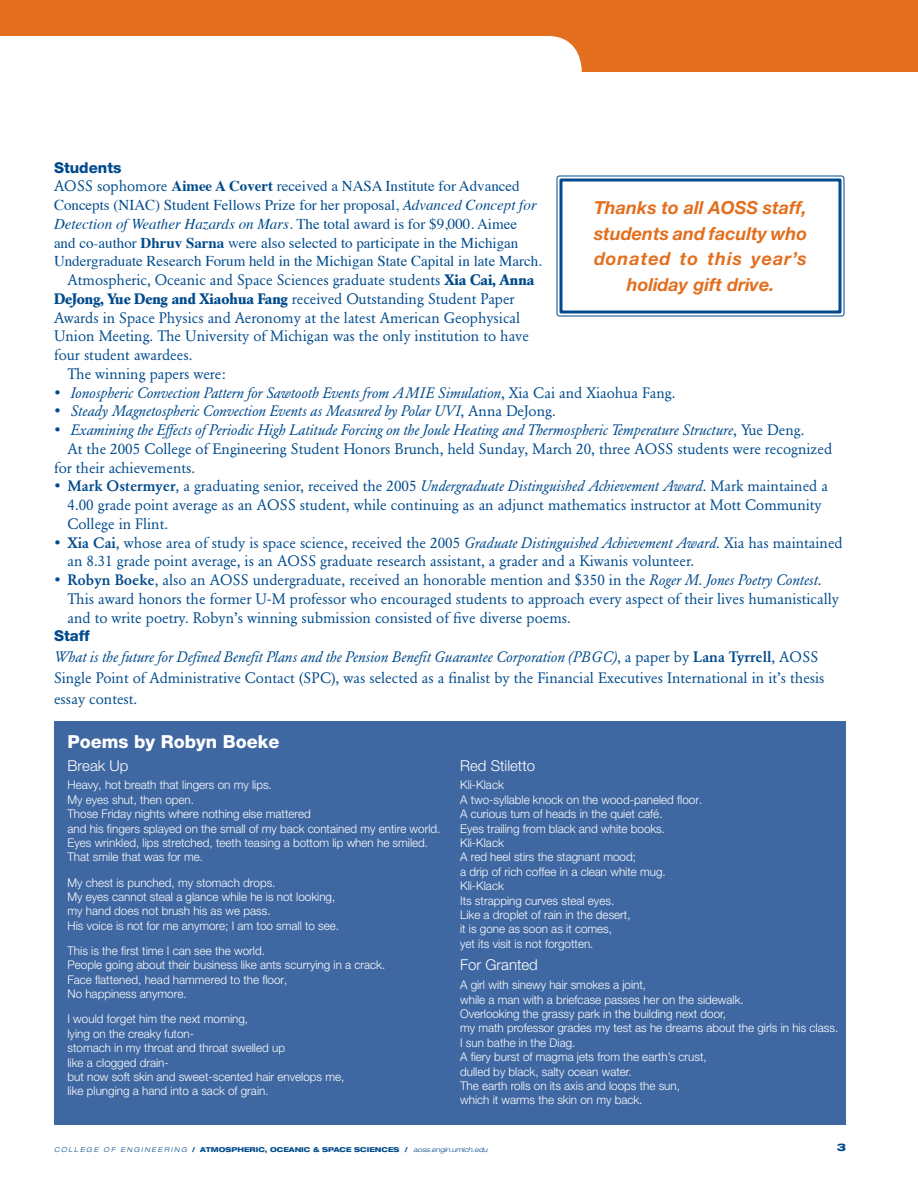
<style>
.page{position:relative;width:918px;height:1188px;background:#fff}
.page>*{position:absolute;margin:0;border:0;box-sizing:border-box;transform-origin:0 0}
.t1{font:italic 700 18px/25.5px "Helvetica Neue LT Std";color:#e36f1e;text-align:center}
.t2{font:800 18px "Helvetica Neue LT Std";color:#fff}
.t3{font:15px/18.8px "Garamond BE";color:#004b8d}
.t4{font:15px/18.8px "Times";color:#004b8d}
.t5{font:italic 15px "Garamond BE";color:#004b8d}
.t6{font:300 15px "Helvetica Neue LT Std";color:#fff}
.t7{font:800 15px "Helvetica Neue LT Std";color:#004b8d}
.t8{font:300 12px/14.4px "Helvetica Neue LT Std";color:#fff}
.t9{font:800 expanded 10.5px "Helvetica Neue LT Std";color:#004b8d}
.t10{font:italic 300 expanded 6.75px "Helvetica Neue LT Std";color:#004b8d}
.t11{font:italic 300 expanded 6.75px "Helvetica Neue LT Std";letter-spacing:.25em;color:#004b8d}
.t12{font:800 expanded 6.75px "Helvetica Neue LT Std";color:#004b8d}
.s1{font-family:"Garamond BE"}
.s2{font-weight:700}
.s3{font-style:italic}
.s4{font-style:normal}
.s5{font-weight:500}
.s6{font-weight:800;font-style:normal}
</style>
<div class="page">
<div style="left:0;top:0;width:918px;height:72px;background:#e36f1e"></div>
<div style="left:0;top:36px;width:216px;height:72px;background:#fff"></div>
<div style="left:108px;top:36px;width:474px;height:72px;background:#fff;border-radius:34px"></div>
<div style="left:557px;top:176px;width:288px;height:141px;border:1px solid #004b8d;border-radius:2px"></div>
<div style="left:560px;top:178px;width:282px;height:136px;border:3px solid #004b8d"></div>
<div style="left:54px;top:721px;width:792px;height:42px;background:#3f67a2"></div>
<div style="left:54px;top:760px;width:792px;height:365px;background:#3f67a2"></div>
<p class="t7" style="left:54px;top:158px;width:69px">Students</p>
<p class="t4" style="left:54px;top:176px;width:489px"><span class="s1">AOSS sophomore</span> <span class="s2">Aimee A Covert</span> received a NASA Institute for Advanced Concepts (NIAC) Student Fellows Prize for her proposal, <span class="s3">Advanced Concept for Detection of Weather Hazards on Mars.</span> The total award is for $9,000. Aimee and co-author <span class="s2">Dhruv Sarna</span> were also selected to participate in the Michigan Undergraduate Research Forum held in the Michigan State Capital in late March.</p>
<p class="t3" style="left:68px;top:271px;width:468px">Atmospheric, Oceanic and Space Sciences graduate students <span class="s2">Xia Cai, Anna</span></p>
<p class="t3" style="left:54px;top:290px;width:462px"><span class="s2">DeJong, Yue Deng and Xiaohua Fang</span> received Outstanding Student Paper</p>
<p class="t3" style="left:54px;top:308px;width:468px">Awards in Space Physics and Aeronomy at the latest American Geophysical</p>
<p class="t3" style="left:54px;top:327px;width:477px">Union Meeting. The University of Michigan was the only institution to have</p>
<p class="t3" style="left:54px;top:346px;width:140px">four student awardees.</p>
<p class="t3" style="left:68px;top:365px;width:160px">The winning papers were:</p>
<p class="t5" style="left:54px;top:384px;width:623px">• Ionospheric Convection Pattern for Sawtooth Events from AMIE Simulation<span class="s4">, Xia Cai and Xiaohua Fang.</span></p>
<p class="t5" style="left:54px;top:403px;width:503px">• Steady Magnetospheric Convection Events as Measured by Polar UVI<span class="s4">, Anna DeJong.</span></p>
<p class="t5" style="left:54px;top:421px;width:752px">• Examining the Effects of Periodic High Latitude Forcing on the Joule Heating and Thermospheric Temperature Structure<span class="s4">, Yue Deng.</span></p>
<p class="t3" style="left:68px;top:440px;width:766px">At the 2005 College of Engineering Student Honors Brunch, held Sunday, March 20, three AOSS students were recognized</p>
<p class="t3" style="left:54px;top:458px;width:143px">for their achievements.</p>
<p class="t3" style="left:68px;top:477px;width:762px;text-indent:-14px">• <span class="s5">Mark Ostermyer</span>, a graduating senior, received the 2005 <span class="s3">Undergraduate Distinguished Achievement Award</span>. Mark maintained a<br>4.00 grade point average as an AOSS student, while continuing as an adjunct mathematics instructor at Mott Community<br>College in Flint.</p>
<p class="t3" style="left:68px;top:533px;width:777px;text-indent:-14px">• <span class="s5">Xia Cai</span>, whose area of study is space science, received the 2005 <span class="s3">Graduate Distinguished Achievement Award</span>. Xia has maintained an 8.31 grade point average, is an AOSS graduate research assistant, a grader and a Kiwanis volunteer.</p>
<p class="t3" style="left:68px;top:571px;width:773px;text-indent:-14px">• <span class="s5">Robyn Boeke</span>, also an AOSS undergraduate, received an honorable mention and $350 in the <span class="s3">Roger M. Jones Poetry Contest</span>.<br>This award honors the former U-M professor who encouraged students to approach every aspect of their lives humanistically and to write poetry. Robyn’s winning submission consisted of five diverse poems.</p>
<p class="t7" style="left:54px;top:627px;width:37px">Staff</p>
<p class="t3" style="left:54px;top:647px;width:772px;line-height:21px"><span class="s3">What is the future for Defined Benefit Plans and the Pension Benefit Guarantee Corporation (PBGC)</span>, a paper by <span class="s5">Lana Tyrrell</span>, AOSS<br>Single Point of Administrative Contact (SPC), was selected as a finalist by the Financial Executives International in it’s thesis essay contest.</p>
<h1 class="t1" style="left:594px;top:195px;width:215px">Thanks to all AOSS staff, students and faculty who donated to this year’s holiday gift drive.</h1>
<h1 class="t2" style="left:68px;top:730px;width:214px">Poems by Robyn Boeke</h1>
<p class="t6" style="left:68px;top:756px;width:62px">Break Up</p>
<p class="t8" style="left:68px;top:778px;width:374px">Heavy, hot breath that lingers on my lips.<br>My eyes shut, then open.<br>Those Friday nights where nothing else mattered<br>and his fingers splayed on the small of my back contained my entire world.<br>Eyes wrinkled, lips stretched, teeth teasing a bottom lip when he smiled.<br>That smile that was for me.</p>
<p class="t8" style="left:68px;top:875px;width:273px">My chest is punched, my stomach drops.<br>My eyes cannot steal a glance while he is not looking, my hand does not brush his as we pass.<br>His voice is not for me anymore; I am too small to see.</p>
<p class="t8" style="left:68px;top:943px;width:319px">This is the first time I can see the world.<br>People going about their business like ants scurrying in a crack.<br>Face flattened, head hammered to the floor,<br>No happiness anymore.</p>
<p class="t8" style="left:68px;top:1012px;width:278px">I would forget him the next morning,<br>lying on the creaky futon-<br>stomach in my throat and throat swelled up<br>like a clogged drain-<br>but now soft skin and sweet-scented hair envelops me, like plunging a hand into a sack of grain.</p>
<p class="t6" style="left:460px;top:756px;width:77px">Red Stiletto</p>
<p class="t8" style="left:460px;top:778px;width:244px">Kli-Klack<br>A two-syllable knock on the wood-paneled floor.<br>A curious turn of heads in the quiet café.<br>Eyes trailing from black and white books.<br>Kli-Klack<br>A red heel stirs the stagnant mood;<br>a drip of rich coffee in a clean white mug.<br>Kli-Klack<br>Its strapping curves steal eyes.<br>Like a droplet of rain in the desert,<br>it is gone as soon as it comes,<br>yet its visit is not forgotten.</p>
<p class="t6" style="left:460px;top:956px;width:79px">For Granted</p>
<p class="t8" style="left:460px;top:978px;width:380px">A girl with sinewy hair smokes a joint,<br>while a man with a briefcase passes her on the sidewalk.<br>Overlooking the grassy park in the building next door,<br>my math professor grades my test as he dreams about the girls in his class.<br>I sun bathe in the Diag.<br>A fiery burst of magma jets from the earth’s crust,<br>dulled by black, salty ocean water.<br>The earth rolls on its axis and loops the sun,<br>which it warms the skin on my back.</p>
<p class="t11" style="left:54px;top:1145px;width:154px">college of engineering <span class="s6">/ ATMO</span></p>
<p class="t12" style="left:225px;top:1145px;width:110px">SPH ERIC, OCEANIC &amp; SPAC</p>
<p class="t10" style="left:346px;top:1145px;width:143px"><span class="s6">E SCIENCES /</span> aoss.engin.umich.edu</p>
<p class="t9" style="left:837px;top:1141px;width:11px">3</p>
</div>
